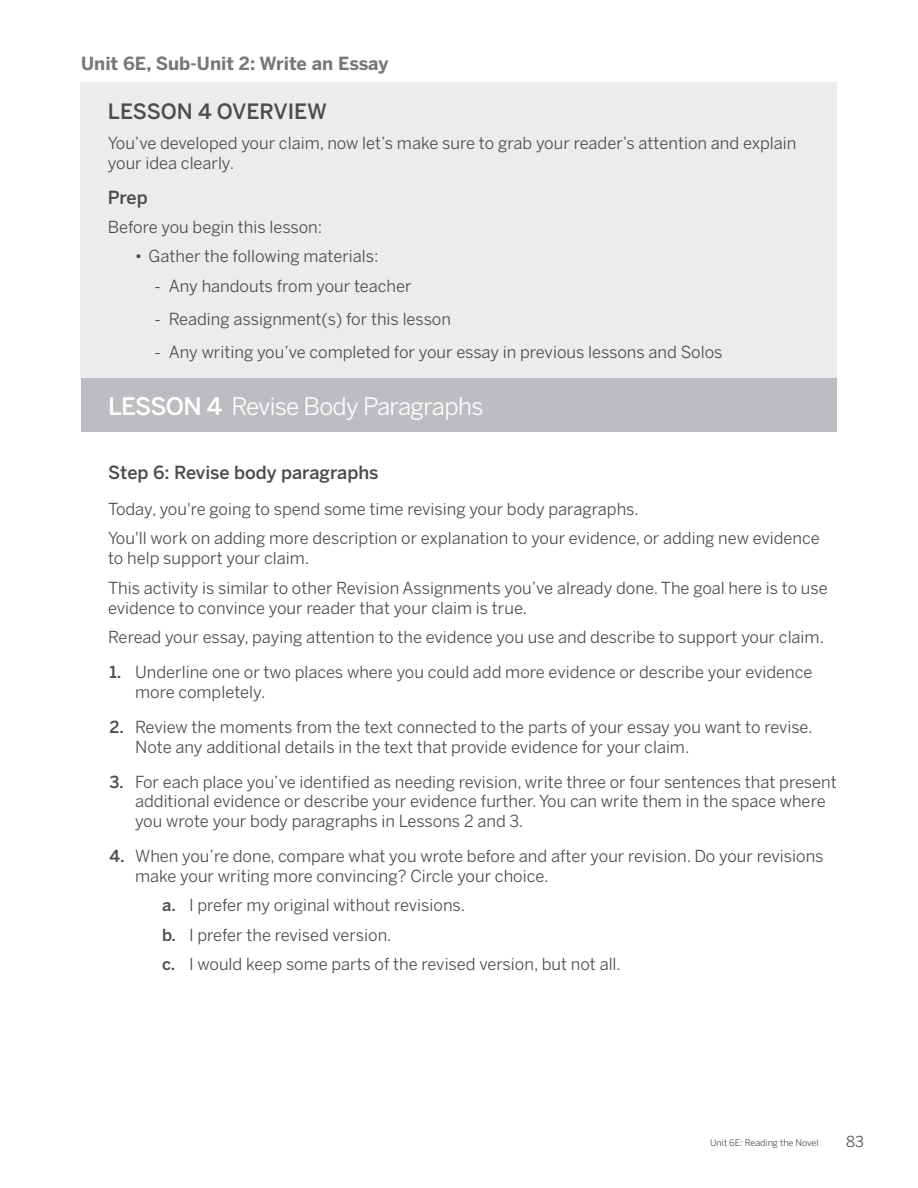
<style>
.page{position:relative;width:918px;height:1188px;background:#fff}
.page>*{position:absolute;margin:0;border:0;box-sizing:border-box;transform-origin:0 0}
.t1{font:24px "Benton Sans";letter-spacing:-.025em;color:#fff}
.t2{font:500 21px "Benton Sans";letter-spacing:-.005em;color:#4b4c4d}
.t3{font:500 18px "Benton Sans";color:#4b4c4d}
.t4{font:700 18px "Benton Sans";color:#76787b}
.t5{font:16.5px/29.5px "Benton Sans";color:#4b4c4d}
.t6{font:15px "Benton Sans";color:#4b4c4d}
.t7{font:9px "Benton Sans";color:#4b4c4d}
.s1{font-family:"Myriad Pro"}
.s2{font-weight:500}
</style>
<div class="page">
<div style="left:81px;top:82px;width:756px;height:296px;background:#ececee"></div>
<div style="left:81px;top:378px;width:756px;height:54px;background:#bcbdc0"></div>
<p class="t4" style="left:81px;top:53px;width:309px">Unit 6E, Sub-Unit 2: Write an Essay</p>
<p class="t2" style="left:108px;top:99px;width:220px">LESSON 4 OVERVIEW</p>
<p class="t5" style="left:108px;top:133px;width:690px;line-height:19.8px">You’ve developed your claim, now let’s make sure to grab your reader’s attention and explain your idea clearly.</p>
<p class="t3" style="left:108px;top:187px;width:41px">Prep</p>
<p class="t5" style="left:108px;top:212px;width:216px">Before you begin this lesson:</p>
<p class="t5" style="left:135px;top:241px;width:245px">• Gather the following materials:</p>
<p class="t5" style="left:155px;top:271px;width:258px"><span class="s1">-</span> Any handouts from your teacher</p>
<p class="t5" style="left:155px;top:304px;width:297px"><span class="s1">-</span> Reading assignment(s) for this lesson</p>
<p class="t5" style="left:155px;top:337px;width:569px"><span class="s1">-</span> Any writing you’ve completed for your essay in previous lessons and Solos</p>
<h1 class="t1" style="left:108px;top:392px;width:377px"><span class="s2">LESSON 4</span> Revise Body Paragraphs</h1>
<p class="t3" style="left:108px;top:461px;width:272px">Step 6: Revise body paragraphs</p>
<p class="t5" style="left:108px;top:494px;width:713px">Today, you're going to spend some time revising your body paragraphs.<br>You'll work on adding more description or explanation to your evidence, or adding new evidence</p>
<p class="t5" style="left:108px;top:543px;width:721px">to help support your claim.<br>This activity is similar to other Revision Assignments you’ve already done. The goal here is to use</p>
<p class="t5" style="left:108px;top:593px;width:718px">evidence to convince your reader that your claim is true.<br>Reread your essay, paying attention to the evidence you use and describe to support your claim.</p>
<p class="t5" style="left:135px;top:662px;width:679px;line-height:19.5px;text-indent:-25px"><span class="s2">1.</span> Underline one or two places where you could add more evidence or describe your evidence more completely.</p>
<p class="t5" style="left:135px;top:717px;width:679px;line-height:19.5px;text-indent:-25px"><span class="s2">2.</span> Review the moments from the text connected to the parts of your essay you want to revise.<br>Note any additional details in the text that provide evidence for your claim.</p>
<p class="t5" style="left:135px;top:772px;width:703px;line-height:19.5px;text-indent:-25px"><span class="s2">3.</span> For each place you’ve identified as needing revision, write three or four sentences that present additional evidence or describe your evidence further. You can write them in the space where you wrote your body paragraphs in Lessons 2 and 3.</p>
<p class="t5" style="left:135px;top:846px;width:690px;line-height:19.5px;text-indent:-25px"><span class="s2">4.</span> When you’re done, compare what you wrote before and after your revision. Do your revisions make your writing more convincing? Circle your choice.</p>
<p class="t5" style="left:162px;top:890px;width:460px"><span class="s2">a.</span> I prefer my original without revisions.<br><span class="s2">b.</span> I prefer the revised version.<br><span class="s2">c.</span> I would keep some parts of the revised version, but not all.</p>
<p class="t7" style="left:710px;top:1137px;width:110px">Unit 6E: Reading the Novel</p>
<p class="t6" style="left:846px;top:1133px;width:19px">83</p>
</div>
